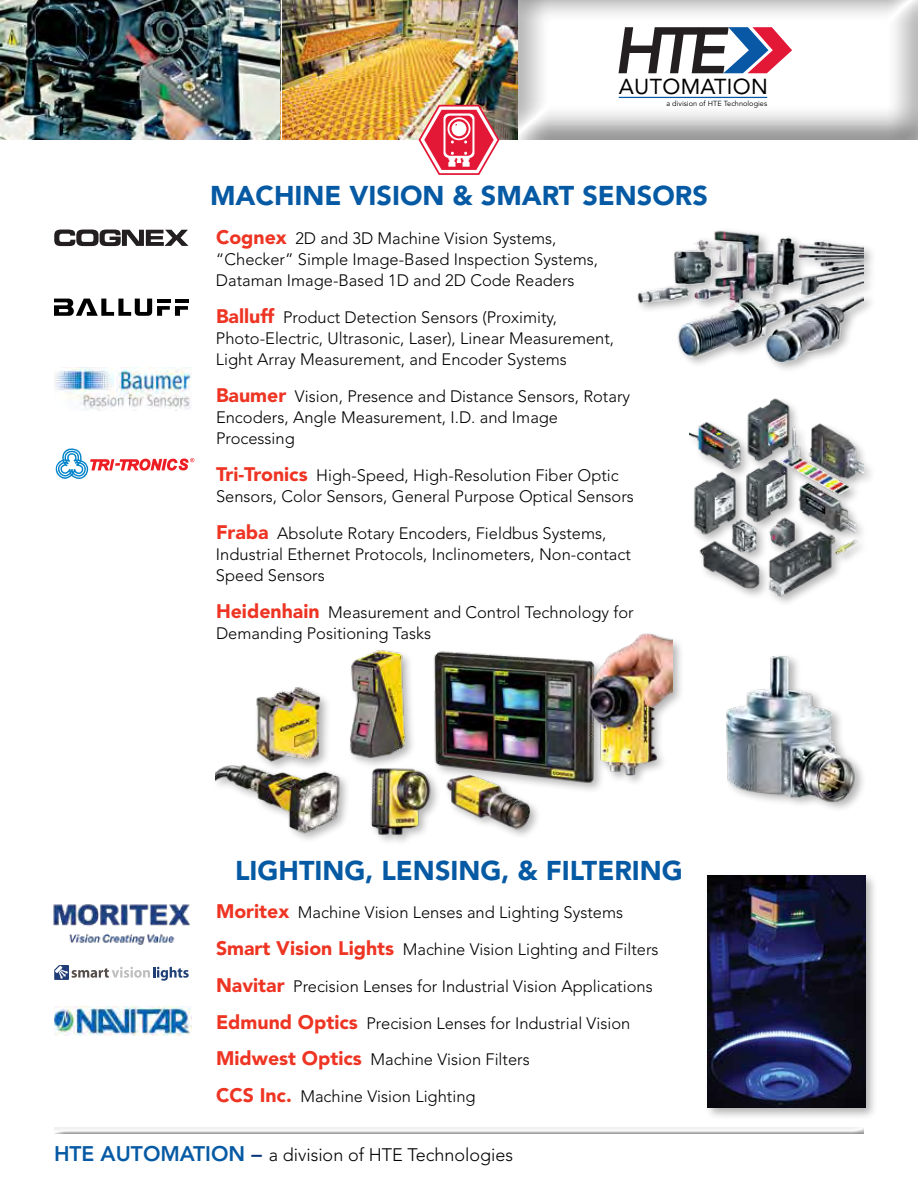
<style>
.page{position:relative;width:918px;height:1188px;background:#fff}
.page>*{position:absolute;margin:0;border:0;box-sizing:border-box;transform-origin:0 0}
.t1{font:900 27px "Avenir LT Std";color:#065aa4}
.t2{font:21.45px "Avenir LT Std";letter-spacing:.015em;color:#000}
.t3{font:300 18px "Avenir LT Std";color:#000}
.t4{font:300 16.5px/21px "Avenir LT Std";color:#000}
.t5{font:7.35px "Avenir LT Std";color:#000}
.s1{font-weight:900;font-size:19.5px;color:#ee3524}
.s2{font-weight:800;font-size:21px;color:#065aa4}
.s3{font-weight:800;font-size:21px;color:#06357a}
</style>
<div class="page">
<div style="left:54px;top:1126px;width:811px;height:9px;background:#000;opacity:.4"></div>
<svg style="left:54px;top:299px;width:134px;height:17px"></svg>
<hr style="left:175px;top:299px;width:14px;height:3px;background:#000">
<svg style="left:54px;top:230px;width:135px;height:16px"></svg>
<svg style="left:55px;top:448px;width:139px;height:31px"></svg>
<div style="left:635px;top:227px;width:241px;height:147px;background:#000;opacity:.3"></div>
<img style="left:636px;top:228px;width:228px;height:134px">
<img style="left:54px;top:368px;width:138px;height:43px">
<img style="left:726px;top:656px;width:135px;height:150px">
<img style="left:54px;top:1007px;width:137px;height:29px">
<img style="left:0;top:0;width:281px;height:140px">
<img style="left:282px;top:0;width:236px;height:140px">
<div style="left:518px;top:0;width:400px;height:141px;background:#000;opacity:.6"></div>
<svg style="left:619px;top:27px;width:173px;height:46px"></svg>
<hr style="left:619px;top:97px;width:148px;height:1px;background:#065aa5">
<svg style="left:54px;top:965px;width:135px;height:16px"></svg>
<img style="left:689px;top:398px;width:175px;height:205px">
<div style="left:212px;top:631px;width:473px;height:215px;background:#000;opacity:.3"></div>
<img style="left:216px;top:631px;width:456px;height:215px">
<svg style="left:419px;top:105px;width:81px;height:70px"></svg>
<img style="left:53px;top:904px;width:137px;height:40px">
<div style="left:704px;top:872px;width:175px;height:249px;background:#000;opacity:.3"></div>
<img style="left:708px;top:876px;width:157px;height:231px">
<h2 class="t2" style="left:619px;top:74px;width:150px">AUTOMATION</h2>
<p class="t5" style="left:666px;top:100px;width:102px">a division of HTE Technologies</p>
<h1 class="t1" style="left:210px;top:179px;width:499px">MACHINE VISION &amp; SMART SENSORS</h1>
<p class="t4" style="left:216px;top:228px;width:384px"><span class="s1">Cognex</span> 2D and 3D Machine Vision Systems, “Checker” Simple Image-Based Inspection Systems,<br>Dataman Image-Based 1D and 2D Code Readers</p>
<p class="t4" style="left:216px;top:307px;width:400px"><span class="s1">Balluff</span> Product Detection Sensors (Proximity,<br>Photo-Electric, Ultrasonic, Laser), Linear Measurement,<br>Light Array Measurement, and Encoder Systems</p>
<p class="t4" style="left:216px;top:386px;width:416px"><span class="s1">Baumer</span> Vision, Presence and Distance Sensors, Rotary<br>Encoders, Angle Measurement, I.D. and Image<br>Processing</p>
<p class="t4" style="left:216px;top:465px;width:419px"><span class="s1">Tri-Tronics</span> High-Speed, High-Resolution Fiber Optic<br>Sensors, Color Sensors, General Purpose Optical Sensors</p>
<p class="t4" style="left:216px;top:523px;width:416px"><span class="s1">Fraba</span> Absolute Rotary Encoders, Fieldbus Systems,<br>Industrial Ethernet Protocols, Inclinometers, Non-contact<br>Speed Sensors</p>
<p class="t4" style="left:216px;top:602px;width:419px"><span class="s1">Heidenhain</span> Measurement and Control Technology for<br>Demanding Positioning Tasks</p>
<h1 class="t1" style="left:235px;top:854px;width:449px">LIGHTING, LENSING, &amp; FILTERING</h1>
<p class="t4" style="left:216px;top:902px;width:409px"><span class="s1">Moritex</span> Machine Vision Lenses and Lighting Systems</p>
<p class="t4" style="left:216px;top:939px;width:444px"><span class="s1">Smart Vision Lights</span> Machine Vision Lighting and Filters</p>
<p class="t4" style="left:216px;top:975px;width:438px"><span class="s1">Navitar</span> Precision Lenses for Industrial Vision Applications</p>
<p class="t4" style="left:216px;top:1012px;width:416px"><span class="s1">Edmund Optics</span> Precision Lenses for Industrial Vision</p>
<p class="t4" style="left:216px;top:1049px;width:315px"><span class="s1">Midwest Optics</span> Machine Vision Filters</p>
<p class="t4" style="left:216px;top:1086px;width:261px"><span class="s1">CCS Inc.</span> Machine Vision Lighting</p>
<p class="t3" style="left:54px;top:1144px;width:461px"><span class="s2">HTE AUTOMATION</span> <span class="s3">–</span> a division of HTE Technologies</p>
</div>
